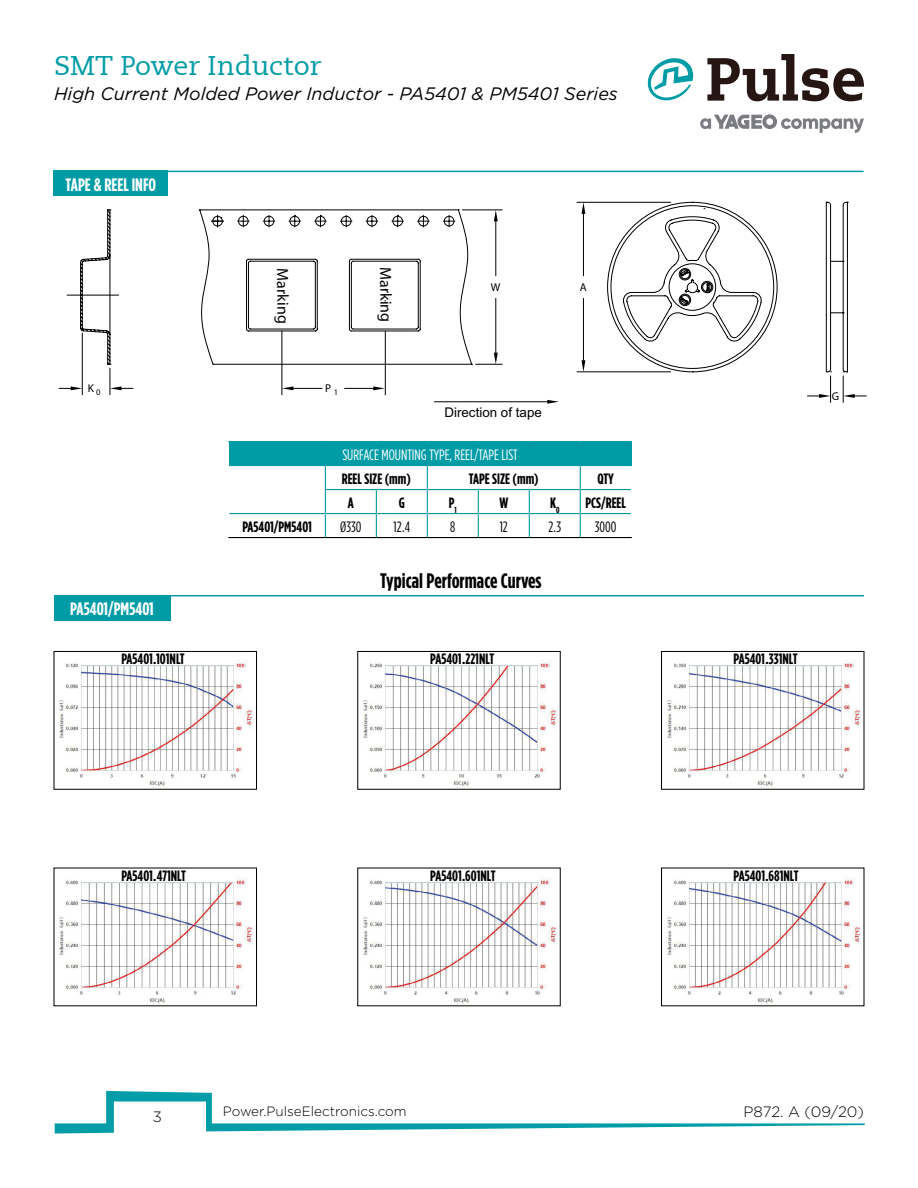
<style>
.page{position:relative;width:918px;height:1188px;background:#fff}
.page>*{position:absolute;margin:0;border:0;box-sizing:border-box;transform-origin:0 0}
.t1{font:27px "Caecilia LT";color:#009ca6}
.t2{font:700 21px "Gotham Condensed";color:#000}
.t3{font:italic 18px "Gotham";color:#000}
.t4{font:700 18px "Gotham Condensed";color:#fff}
.t5{font:16.05px "Myriad Pro";color:#000}
.t6{font:700 15px "Gotham Condensed";color:#000}
.t7{font:15px "Gotham Condensed";color:#fff}
.t8{font:15px "Gotham Condensed";color:#000}
.t9{font:300 15px "Gotham";color:#000}
.t10{font:300 13.5px "Gotham";color:#000}
.t11{font:13.35px "Arial";color:#000}
.t12{font:500 11.4px "Bryant";color:#000}
.t13{font:500 8.55px "Bryant";color:#000}
</style>
<div class="page">
<svg style="left:55px;top:1091px;width:810px;height:43px"></svg>
<svg style="left:700px;top:114px;width:164px;height:19px"></svg>
<svg style="left:707px;top:54px;width:157px;height:47px"></svg>
<svg style="left:648px;top:58px;width:45px;height:43px"></svg>
<div style="left:54px;top:171px;width:114px;height:25px;background:#009ca6"></div>
<hr style="left:164px;top:171px;width:700px;height:1px;background:#009ca6">
<svg style="left:67px;top:295px;width:12px;height:1px"></svg>
<svg style="left:79px;top:202px;width:599px;height:171px"></svg>
<svg style="left:238px;top:215px;width:11px;height:12px"></svg>
<svg style="left:263px;top:215px;width:12px;height:12px"></svg>
<svg style="left:340px;top:215px;width:12px;height:12px"></svg>
<svg style="left:366px;top:215px;width:12px;height:12px"></svg>
<svg style="left:418px;top:215px;width:11px;height:12px"></svg>
<svg style="left:212px;top:215px;width:11px;height:12px"></svg>
<hr style="left:281px;top:331px;width:1px;height:64px;background:#000">
<hr style="left:385px;top:331px;width:1px;height:64px;background:#000">
<svg style="left:282px;top:386px;width:40px;height:4px"></svg>
<svg style="left:345px;top:386px;width:40px;height:4px"></svg>
<svg style="left:392px;top:215px;width:11px;height:12px"></svg>
<svg style="left:315px;top:215px;width:11px;height:12px"></svg>
<svg style="left:289px;top:215px;width:12px;height:12px"></svg>
<svg style="left:443px;top:210px;width:16px;height:17px"></svg>
<hr style="left:462px;top:209px;width:40px;height:1px;background:#000">
<hr style="left:495px;top:221px;width:1px;height:55px;background:#000">
<hr style="left:495px;top:298px;width:1px;height:55px;background:#000">
<svg style="left:494px;top:210px;width:4px;height:11px"></svg>
<svg style="left:472px;top:353px;width:30px;height:12px"></svg>
<hr style="left:82px;top:333px;width:1px;height:62px;background:#000">
<svg style="left:59px;top:386px;width:23px;height:4px"></svg>
<svg style="left:109px;top:364px;width:24px;height:31px"></svg>
<hr style="left:577px;top:202px;width:94px;height:1px;background:#000">
<hr style="left:577px;top:371px;width:94px;height:1px;background:#000">
<hr style="left:583px;top:214px;width:1px;height:62px;background:#000">
<hr style="left:583px;top:298px;width:1px;height:62px;background:#000">
<svg style="left:582px;top:202px;width:3px;height:12px"></svg>
<svg style="left:582px;top:360px;width:3px;height:12px"></svg>
<svg style="left:678px;top:202px;width:188px;height:200px"></svg>
<hr style="left:434px;top:401px;width:113px;height:1px;background:#000">
<svg style="left:547px;top:400px;width:12px;height:4px"></svg>
<div style="left:229px;top:442px;width:402px;height:24px;background:#009ca6"></div>
<hr style="left:228px;top:441px;width:97px;height:1px;background:#009ca6">
<hr style="left:325px;top:441px;width:51px;height:1px;background:#009ca6">
<hr style="left:376px;top:441px;width:51px;height:1px;background:#009ca6">
<hr style="left:427px;top:441px;width:51px;height:1px;background:#009ca6">
<hr style="left:478px;top:441px;width:51px;height:1px;background:#009ca6">
<hr style="left:529px;top:441px;width:51px;height:1px;background:#009ca6">
<hr style="left:580px;top:441px;width:52px;height:1px;background:#009ca6">
<hr style="left:325px;top:489px;width:51px;height:1px;background:#009ca6">
<hr style="left:376px;top:489px;width:51px;height:1px;background:#009ca6">
<hr style="left:427px;top:489px;width:51px;height:1px;background:#009ca6">
<hr style="left:478px;top:489px;width:51px;height:1px;background:#009ca6">
<hr style="left:529px;top:489px;width:51px;height:1px;background:#009ca6">
<hr style="left:580px;top:489px;width:51px;height:1px;background:#009ca6">
<hr style="left:229px;top:513px;width:96px;height:1px;background:#009ca6">
<hr style="left:325px;top:513px;width:51px;height:1px;background:#009ca6">
<svg style="left:325px;top:466px;width:1px;height:71px"></svg>
<hr style="left:376px;top:513px;width:51px;height:1px;background:#009ca6">
<svg style="left:376px;top:490px;width:1px;height:47px"></svg>
<hr style="left:427px;top:513px;width:51px;height:1px;background:#009ca6">
<svg style="left:427px;top:466px;width:1px;height:71px"></svg>
<hr style="left:478px;top:513px;width:51px;height:1px;background:#009ca6">
<svg style="left:478px;top:490px;width:1px;height:47px"></svg>
<hr style="left:529px;top:513px;width:51px;height:1px;background:#009ca6">
<svg style="left:529px;top:490px;width:1px;height:47px"></svg>
<hr style="left:580px;top:513px;width:51px;height:1px;background:#009ca6">
<svg style="left:580px;top:466px;width:1px;height:71px"></svg>
<hr style="left:228px;top:537px;width:97px;height:1px;background:#000">
<hr style="left:325px;top:537px;width:51px;height:1px;background:#000">
<hr style="left:376px;top:537px;width:51px;height:1px;background:#000">
<hr style="left:427px;top:537px;width:51px;height:1px;background:#000">
<hr style="left:478px;top:537px;width:51px;height:1px;background:#000">
<hr style="left:529px;top:537px;width:51px;height:1px;background:#000">
<hr style="left:580px;top:537px;width:52px;height:1px;background:#000">
<div style="left:54px;top:595px;width:116px;height:25px;background:#009ca6"></div>
<hr style="left:164px;top:595px;width:700px;height:1px;background:#009ca6">
<img style="left:59px;top:660px;width:195px;height:128px">
<div style="left:113px;top:651px;width:79px;height:13px;background:#fff"></div>
<div style="left:54px;top:651px;width:203px;height:139px;border:1px solid #000"></div>
<img style="left:363px;top:660px;width:195px;height:128px">
<div style="left:420px;top:651px;width:78px;height:13px;background:#fff"></div>
<div style="left:357px;top:651px;width:204px;height:139px;border:1px solid #000"></div>
<img style="left:667px;top:660px;width:195px;height:128px">
<div style="left:724px;top:651px;width:78px;height:13px;background:#fff"></div>
<div style="left:661px;top:651px;width:203px;height:139px;border:1px solid #000"></div>
<img style="left:59px;top:877px;width:195px;height:126px">
<div style="left:113px;top:868px;width:79px;height:13px;background:#fff"></div>
<img style="left:363px;top:877px;width:195px;height:126px">
<div style="left:420px;top:868px;width:78px;height:13px;background:#fff"></div>
<img style="left:667px;top:877px;width:195px;height:126px">
<div style="left:724px;top:868px;width:78px;height:13px;background:#fff"></div>
<h1 class="t1" style="left:54px;top:50px;width:269px">SMT Power Inductor</h1>
<p class="t3" style="left:54px;top:82px;width:565px">High Current Molded Power Inductor - PA5401 &amp; PM5401 Series</p>
<p class="t4" style="left:66px;top:174px;width:92px">TAPE &amp; REEL INFO</p>
<p class="t5" style="left:292px;top:268px;width:57px;rotate:89deg">Marking</p>
<p class="t5" style="left:395px;top:267px;width:57px;rotate:89deg">Marking</p>
<p class="t12" style="left:325px;top:381px;width:8px">P</p>
<p class="t12" style="left:88px;top:381px;width:14px">K <sub>0</sub></p>
<p class="t13" style="left:334px;top:387px;width:6px">1</p>
<p class="t12" style="left:491px;top:280px;width:11px">W</p>
<p class="t12" style="left:580px;top:280px;width:8px">A</p>
<p class="t11" style="left:444px;top:403px;width:99px">Direction of tape</p>
<p class="t7" style="left:342px;top:446px;width:177px">SURFACE MOUNTING TYPE, REEL/TAPE LIST</p>
<p class="t6" style="left:342px;top:470px;width:71px">REEL SIZE (mm)</p>
<p class="t6" style="left:469px;top:470px;width:72px">TAPE SIZE (mm)</p>
<p class="t6" style="left:597px;top:470px;width:18px">QTY</p>
<p class="t6" style="left:348px;top:494px;width:7px">A</p>
<p class="t6" style="left:399px;top:494px;width:8px">G</p>
<p class="t6" style="left:449px;top:494px;width:9px">P<sub>1</sub></p>
<p class="t6" style="left:499px;top:494px;width:10px">W</p>
<p class="t6" style="left:550px;top:494px;width:11px">K<sub>0</sub></p>
<p class="t6" style="left:585px;top:494px;width:42px">PCS/REEL</p>
<p class="t6" style="left:242px;top:518px;width:71px">PA5401/PM5401</p>
<p class="t8" style="left:340px;top:518px;width:23px">Ø330</p>
<p class="t8" style="left:394px;top:518px;width:18px">12.4</p>
<p class="t8" style="left:450px;top:518px;width:7px">8</p>
<p class="t8" style="left:500px;top:518px;width:10px">12</p>
<p class="t8" style="left:548px;top:518px;width:14px">2.3</p>
<p class="t8" style="left:595px;top:518px;width:23px">3000</p>
<p class="t4" style="left:70px;top:598px;width:85px">PA5401/PM5401</p>
<h2 class="t2" style="left:380px;top:568px;width:163px">Typical Performace Curves</h2>
<p class="t6" style="left:121px;top:650px;width:65px">PA5401.101NLT</p>
<p class="t6" style="left:430px;top:650px;width:66px">PA5401.221NLT</p>
<p class="t6" style="left:733px;top:650px;width:66px">PA5401.331NLT</p>
<p class="t12" style="left:832px;top:389px;width:9px">G</p>
<p class="t6" style="left:121px;top:867px;width:66px">PA5401.471NLT</p>
<p class="t6" style="left:430px;top:867px;width:67px">PA5401.601NLT</p>
<p class="t6" style="left:733px;top:867px;width:67px">PA5401.681NLT</p>
<p class="t9" style="left:153px;top:1107px;width:11px">3</p>
<p class="t9" style="left:743px;top:1103px;width:122px">P872. A (09/20)</p>
<p class="t10" style="left:223px;top:1103px;width:186px">Power.PulseElectronics.com</p>
</div>
